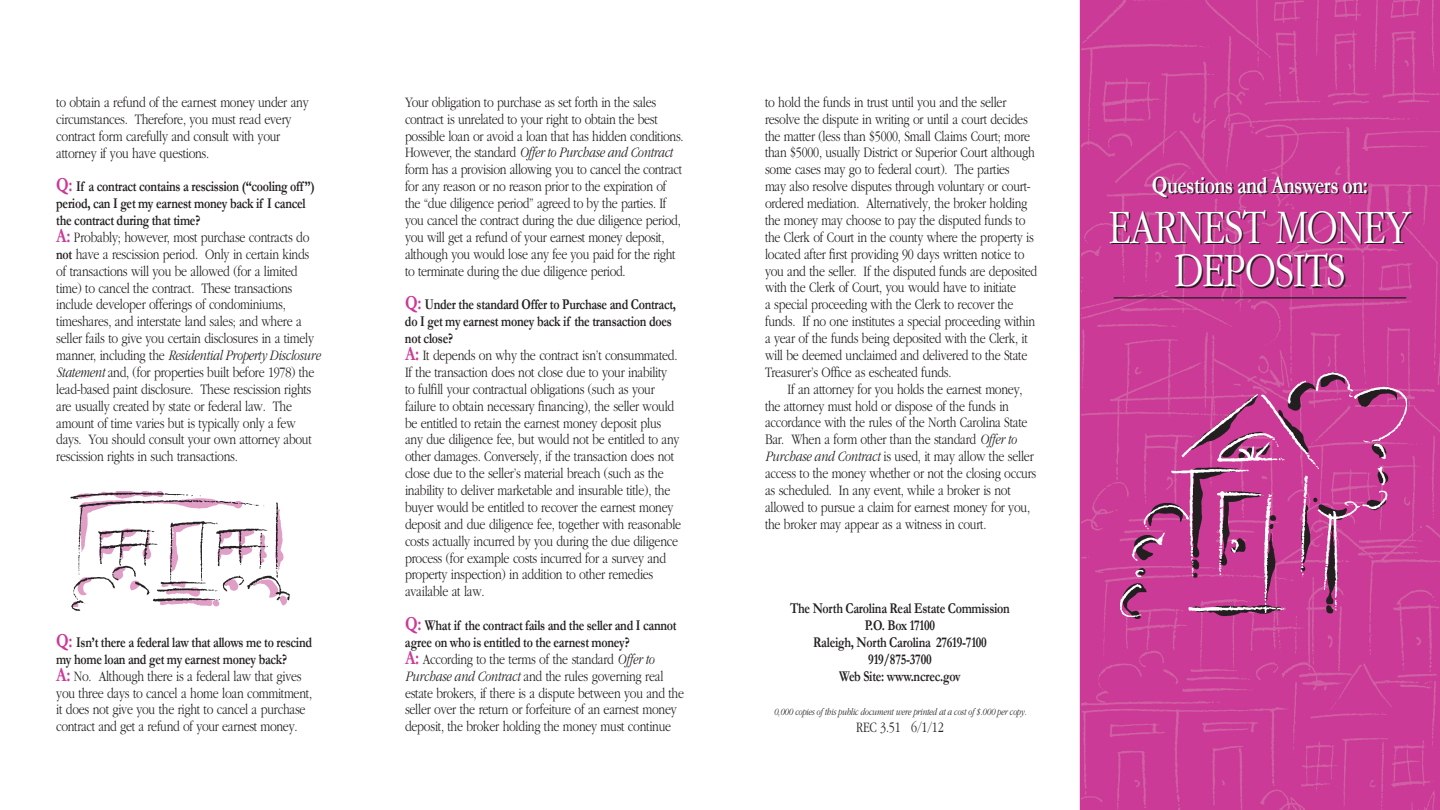
<style>
.page{position:relative;width:1440px;height:810px;background:#fff}
.page>*{position:absolute;margin:0;border:0;box-sizing:border-box;transform-origin:0 0}
.t1{font:300 50px/43.8px "Garamond";letter-spacing:-.03em;color:#fff;text-align:center;scale:.8 1}
.t2{font:700 25px "Garamond";letter-spacing:-.03em;color:#fff;scale:.8 1}
.t3{font:300 15px/16.9px "Garamond";letter-spacing:-.02em;color:#231f20;scale:.8 1}
.t4{font:700 15px/16.9px "Garamond";letter-spacing:-.02em;color:#231f20;scale:.8 1}
.t5{font:italic 300 10px "Garamond";letter-spacing:-.02em;color:#231f20;scale:.8 1}
.s1{font-size:20px;color:#ca3a96}
.s2{font-weight:700;font-size:20px;color:#ca3a96}
.s3{font-weight:700}
.s4{font-style:italic}
</style>
<div class="page">
<img style="left:1081px;top:0;width:200px;height:112px">
<img style="left:1081px;top:112px;width:218px;height:172px">
<img style="left:1246px;top:230px;width:194px;height:176px">
<img style="left:1080px;top:566px;width:194px;height:244px">
<img style="left:1274px;top:559px;width:166px;height:105px">
<img style="left:1192px;top:0;width:248px;height:108px">
<img style="left:1081px;top:359px;width:258px;height:199px">
<img style="left:1266px;top:664px;width:174px;height:146px">
<img style="left:1407px;top:406px;width:33px;height:153px">
<img style="left:1221px;top:118px;width:219px;height:112px">
<img style="left:1081px;top:284px;width:200px;height:140px">
<hr style="left:1114px;top:297px;width:292px;height:2px;background:#231f20">
<img style="left:1120px;top:373px;width:287px;height:244px">
<svg style="left:1164px;top:525px;width:6px;height:6px"></svg>
<div style="left:1286px;top:602px;width:9px;height:10px;background:#ca3a96;border-radius:50%"></div>
<div style="left:1286px;top:602px;width:9px;height:11px;border:1px solid #ca3a96;border-radius:50%"></div>
<div style="left:1299px;top:578px;width:8px;height:10px;background:#ca3a96;border-radius:50%"></div>
<div style="left:1299px;top:578px;width:9px;height:10px;border:1px solid #ca3a96;border-radius:50%"></div>
<div style="left:1374px;top:406px;width:7px;height:9px;background:#ca3a96;border-radius:50%"></div>
<div style="left:1374px;top:406px;width:7px;height:9px;border:1px solid #ca3a96;border-radius:50%"></div>
<div style="left:1286px;top:603px;width:17px;height:12px;background:#ca3a96;border-radius:50%"></div>
<div style="left:1286px;top:603px;width:17px;height:12px;border:1px solid #ca3a96;border-radius:50%"></div>
<div style="left:1144px;top:596px;width:7px;height:6px;background:#ca3a96;border-radius:50%"></div>
<div style="left:1144px;top:596px;width:8px;height:7px;border:1px solid #ca3a96;border-radius:50%"></div>
<img style="left:71px;top:493px;width:218px;height:118px">
<p class="t3" style="left:56px;top:94px;width:317px">to obtain a refund of the earnest money under any circumstances. Therefore, you must read every contract form carefully and consult with your attorney if you have questions.</p>
<p class="t4" style="left:56px;top:178px;width:325px"><span class="s1">Q:</span> If a contract contains a rescission (“cooling off”) period, can I get my earnest money back if I cancel the contract during that time?</p>
<p class="t3" style="left:56px;top:229px;width:332px"><span class="s2">A:</span> Probably; however, most purchase contracts do <span class="s3">not</span> have a rescission period. Only in certain kinds of transactions will you be allowed (for a limited time) to cancel the contract. These transactions include developer offerings of condominiums, timeshares, and interstate land sales; and where a seller fails to give you certain disclosures in a timely manner, including the <span class="s4">Residential Property Disclosure Statement</span> and, (for properties built before 1978) the lead-based paint disclosure. These rescission rights are usually created by state or federal law. The amount of time varies but is typically only a few days. You should consult your own attorney about rescission rights in such transactions.</p>
<p class="t4" style="left:56px;top:633px;width:321px"><span class="s1">Q:</span> Isn’t there a federal law that allows me to rescind my home loan and get my earnest money back?</p>
<p class="t3" style="left:56px;top:668px;width:321px"><span class="s2">A:</span> No. Although there is a federal law that gives you three days to cancel a home loan commitment, it does not give you the right to cancel a purchase contract and get a refund of your earnest money.</p>
<p class="t3" style="left:405px;top:94px;width:350px">Your obligation to purchase as set forth in the sales contract is unrelated to your right to obtain the best possible loan or avoid a loan that has hidden conditions.<br>However, the standard <span class="s4">Offer to Purchase and Contract </span>form has a provision allowing you to cancel the contract for any reason or no reason prior to the expiration of the “due diligence period” agreed to by the parties. If you cancel the contract during the due diligence period, you will get a refund of your earnest money deposit, although you would lose any fee you paid for the right to terminate during the due diligence period.</p>
<p class="t4" style="left:405px;top:296px;width:340px"><span class="s1">Q:</span> Under the standard Offer to Purchase and Contract, do I get my earnest money back if the transaction does not close?</p>
<p class="t3" style="left:405px;top:347px;width:347px"><span class="s2">A:</span> It depends on why the contract isn’t consummated.<br>If the transaction does not close due to your inability<br>to fulfill your contractual obligations (such as your failure to obtain necessary financing), the seller would be entitled to retain the earnest money deposit plus any due diligence fee, but would not be entitled to any other damages. Conversely, if the transaction does not close due to the seller’s material breach (such as the inability to deliver marketable and insurable title), the buyer would be entitled to recover the earnest money deposit and due diligence fee, together with reasonable costs actually incurred by you during the due diligence process (for example costs incurred for a survey and property inspection) in addition to other remedies available at law.</p>
<p class="t4" style="left:405px;top:617px;width:341px"><span class="s1">Q:</span> What if the contract fails and the seller and I cannot agree on who is entitled to the earnest money?</p>
<p class="t3" style="left:405px;top:651px;width:350px"><span class="s2">A:</span> According to the terms of the standard <span class="s4">Offer to Purchase and Contract</span> and the rules governing real estate brokers, if there is a dispute between you and the seller over the return or forfeiture of an earnest money deposit, the broker holding the money must continue</p>
<p class="t3" style="left:765px;top:94px;width:342px">to hold the funds in trust until you and the seller resolve the dispute in writing or until a court decides the matter (less than $5000, Small Claims Court; more than $5000, usually District or Superior Court although some cases may go to federal court). The parties<br>may also resolve disputes through voluntary or court&shy;ordered mediation. Alternatively, the broker holding the money may choose to pay the disputed funds to the Clerk of Court in the county where the property is located after first providing 90 days written notice to you and the seller. If the disputed funds are deposited with the Clerk of Court, you would have to initiate<br>a special proceeding with the Clerk to recover the funds. If no one institutes a special proceeding within a year of the funds being deposited with the Clerk, it will be deemed unclaimed and delivered to the State Treasurer’s Office as escheated funds.</p>
<p class="t3" style="left:765px;top:381px;width:341px;text-indent:22px">If an attorney for you holds the earnest money, the attorney must hold or dispose of the funds in accordance with the rules of the North Carolina State Bar. When a form other than the standard <span class="s4">Offer to Purchase and Contract</span> is used, it may allow the seller access to the money whether or not the closing occurs as scheduled. In any event, while a broker is not allowed to pursue a claim for earnest money for you, the broker may appear as a witness in court.</p>
<p class="t4" style="left:790px;top:600px;width:276px">The North Carolina Real Estate Commission</p>
<p class="t4" style="left:865px;top:617px;width:89px">P.O. Box 17100</p>
<p class="t4" style="left:813px;top:634px;width:219px">Raleigh, North Carolina 27619-7100</p>
<p class="t4" style="left:868px;top:651px;width:81px">919/875-3700</p>
<p class="t4" style="left:839px;top:667px;width:153px">Web Site: www.ncrec.gov</p>
<p class="t5" style="left:774px;top:706px;width:317px">0,000 copies of this public document were printed at a cost of $.000 per copy.</p>
<p class="t3" style="left:856px;top:718px;width:111px">REC 3.51 6/1/12</p>
<p class="t2" style="left:1152px;top:170px;width:272px">Questions and Answers on:</p>
<p class="t1" style="left:1109px;top:205px;width:379px">EARNEST MONEY<br>DEPOSITS</p>
</div>
